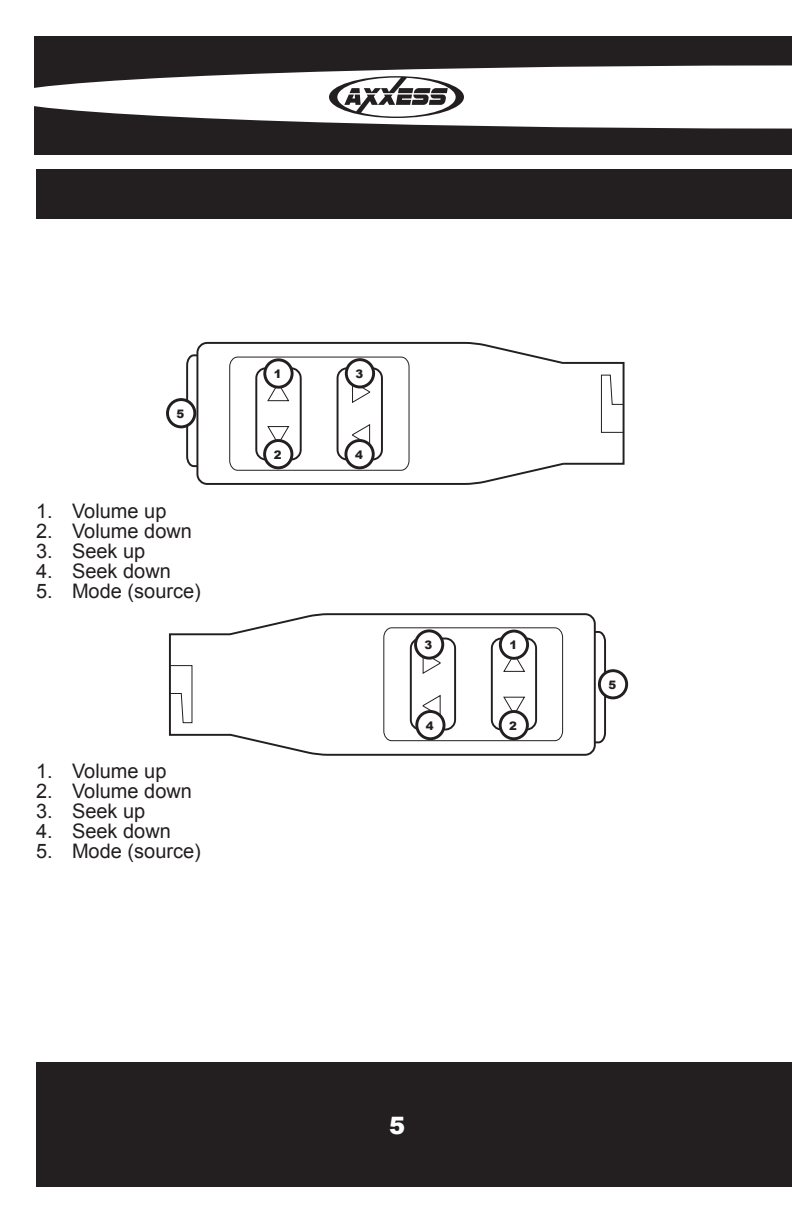
<style>
.page{position:relative;width:792px;height:1224px;background:#fff}
.page>*{position:absolute;margin:0;border:0;box-sizing:border-box;transform-origin:0 0}
.t1{font:900 24px "Arial";color:#fff}
.t2{font:20px "Arial";color:#231f20}
.t3{font:900 11.8px "Arial";color:#231f20}
.t4{font:900 11.6px "Arial";color:#231f20}
</style>
<div class="page">
<div style="left:36px;top:1063px;width:756px;height:124px;background:#231f20"></div>
<div style="left:34px;top:36px;width:758px;height:119px;background:#231f20"></div>
<svg style="left:34px;top:65px;width:758px;height:64px;fill:#fff"></svg>
<div style="left:36px;top:169px;width:756px;height:50px;background:#231f20"></div>
<svg style="left:329px;top:76px;width:135px;height:42px"></svg>
<svg style="left:185px;top:354px;width:10px;height:114px"></svg>
<svg style="left:195px;top:341px;width:371px;height:144px"></svg>
<div style="left:562px;top:362px;width:63px;height:103px;border:2px solid #231f20"></div>
<svg style="left:600px;top:374px;width:25px;height:59px"></svg>
<svg style="left:229px;top:356px;width:181px;height:115px"></svg>
<div style="left:265px;top:360px;width:27px;height:27px;background:#fff;border-radius:50%"></div>
<div style="left:263px;top:358px;width:31px;height:31px;border:3px solid #231f20;border-radius:50%"></div>
<div style="left:265px;top:441px;width:27px;height:27px;background:#fff;border-radius:50%"></div>
<div style="left:263px;top:439px;width:30px;height:30px;border:3px solid #231f20;border-radius:50%"></div>
<div style="left:346px;top:360px;width:28px;height:27px;background:#fff;border-radius:50%"></div>
<div style="left:345px;top:358px;width:30px;height:30px;border:3px solid #231f20;border-radius:50%"></div>
<div style="left:346px;top:441px;width:27px;height:27px;background:#fff;border-radius:50%"></div>
<div style="left:344px;top:439px;width:31px;height:30px;border:3px solid #231f20;border-radius:50%"></div>
<div style="left:168px;top:400px;width:27px;height:27px;background:#fff;border-radius:50%"></div>
<div style="left:166px;top:398px;width:30px;height:30px;border:3px solid #231f20;border-radius:50%"></div>
<svg style="left:597px;top:631px;width:9px;height:113px"></svg>
<svg style="left:231px;top:613px;width:366px;height:143px"></svg>
<div style="left:169px;top:633px;width:62px;height:103px;border:2px solid #231f20"></div>
<svg style="left:169px;top:665px;width:24px;height:59px"></svg>
<svg style="left:383px;top:627px;width:181px;height:115px"></svg>
<div style="left:500px;top:631px;width:28px;height:27px;background:#fff;border-radius:50%"></div>
<div style="left:499px;top:630px;width:30px;height:30px;border:3px solid #231f20;border-radius:50%"></div>
<div style="left:500px;top:712px;width:27px;height:27px;background:#fff;border-radius:50%"></div>
<div style="left:499px;top:710px;width:30px;height:30px;border:3px solid #231f20;border-radius:50%"></div>
<div style="left:416px;top:631px;width:27px;height:27px;background:#fff;border-radius:50%"></div>
<div style="left:414px;top:629px;width:30px;height:31px;border:3px solid #231f20;border-radius:50%"></div>
<div style="left:417px;top:712px;width:27px;height:27px;background:#fff;border-radius:50%"></div>
<div style="left:415px;top:710px;width:30px;height:30px;border:3px solid #231f20;border-radius:50%"></div>
<div style="left:599px;top:671px;width:28px;height:27px;background:#fff;border-radius:50%"></div>
<div style="left:598px;top:669px;width:30px;height:30px;border:3px solid #231f20;border-radius:50%"></div>
<p class="t3" style="left:177px;top:407px;width:9px">5</p>
<p class="t2" style="left:36px;top:498px;width:132px">1. Volume up</p>
<p class="t2" style="left:36px;top:518px;width:158px">2. Volume down</p>
<p class="t2" style="left:36px;top:538px;width:111px">3. Seek up</p>
<p class="t2" style="left:36px;top:558px;width:136px">4. Seek down</p>
<p class="t2" style="left:36px;top:578px;width:166px">5. Mode (source)</p>
<p class="t2" style="left:36px;top:758px;width:132px">1. Volume up</p>
<p class="t2" style="left:36px;top:778px;width:158px">2. Volume down</p>
<p class="t2" style="left:36px;top:798px;width:111px">3. Seek up</p>
<p class="t2" style="left:36px;top:818px;width:136px">4. Seek down</p>
<p class="t2" style="left:36px;top:838px;width:166px">5. Mode (source)</p>
<p class="t3" style="left:274px;top:367px;width:9px">1</p>
<p class="t3" style="left:274px;top:448px;width:9px">2</p>
<p class="t3" style="left:355px;top:367px;width:9px">3</p>
<p class="t3" style="left:355px;top:448px;width:9px">4</p>
<p class="t4" style="left:425px;top:638px;width:9px">3</p>
<p class="t4" style="left:426px;top:719px;width:9px">4</p>
<p class="t4" style="left:509px;top:639px;width:9px">1</p>
<p class="t4" style="left:509px;top:719px;width:9px">2</p>
<p class="t4" style="left:608px;top:678px;width:9px">5</p>
<p class="t1" style="left:389px;top:1112px;width:18px">5</p>
</div>
